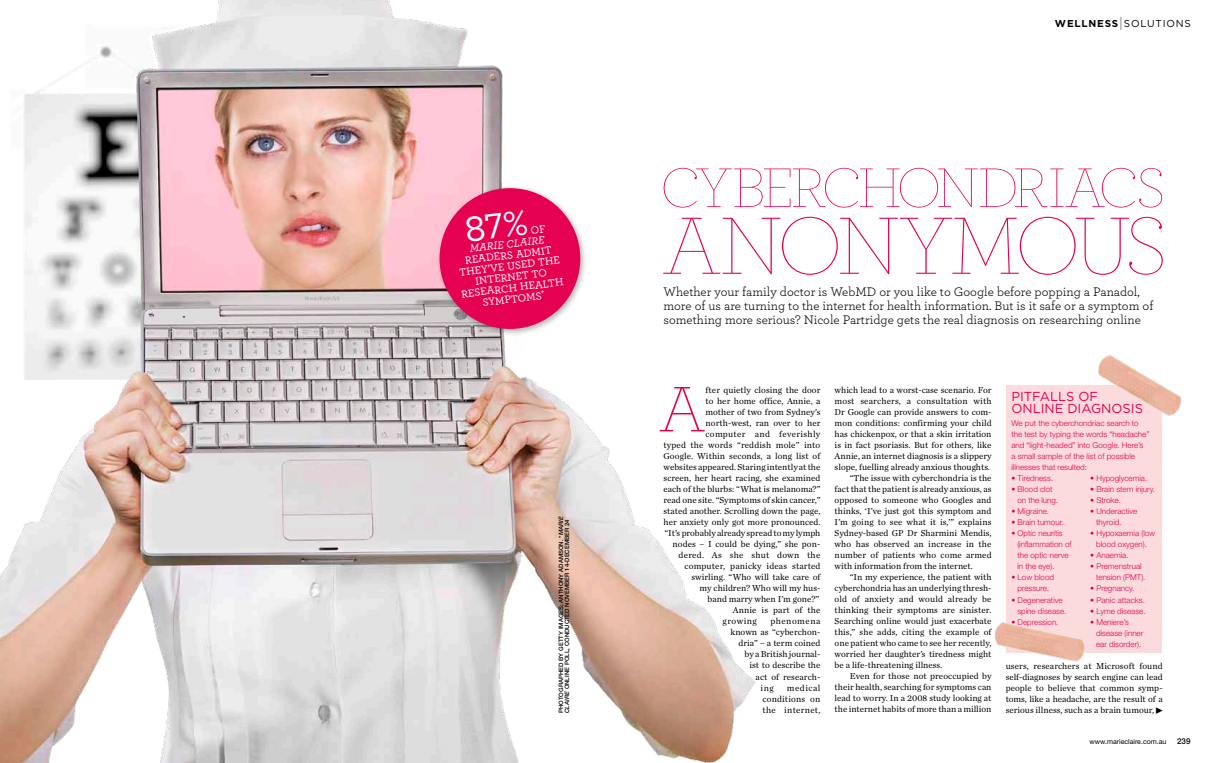
<style>
.page{position:relative;width:1208px;height:763px;background:#fff}
.page>*{position:absolute;margin:0;border:0;box-sizing:border-box;transform-origin:0 0}
.t1{font:100 85.1px "Archer";letter-spacing:-.065em;color:#e50051}
.t2{font:200 67.4px "Archer";color:#e50051}
.t3{font:100 58.2px "Archer";letter-spacing:-.065em;color:#e50051}
.t4{font:13px/14px "Archer";color:#000}
.t5{font:13px/12px "Gotham";color:#e50051}
.t6{font:500 11px/11px "Archer";color:#fff;text-align:center}
.t7{font:italic 500 11px "Archer";color:#fff}
.t8{font:10px "Gotham";letter-spacing:.08em;color:#000}
.t9{font:9px/11px "Chronicle Text G1";color:#000;text-align:justify}
.t10{font:9px "Chronicle Text G1";letter-spacing:.02em;color:#000}
.t11{font:9px "Chronicle Text G1";letter-spacing:.03em;color:#000}
.t12{font:9px "Chronicle Text G1";letter-spacing:.035em;color:#000}
.t13{font:9px "Chronicle Text G1";letter-spacing:.055em;color:#000}
.t14{font:300 8px/11px "Helvetica Neue";color:#e50051}
.t15{font:500 8px "Helvetica Neue";color:#000}
.t16{font:7px "Helvetica Neue";color:#000}
.t17{font:500 6px/6px "Helvetica Neue";color:#000}
.s1{font-style:italic}
.s2{font-weight:700}
.s3{font-weight:200;font-size:14px}
</style>
<div class="page">
<img style="left:0;top:0;width:756px;height:763px">
<div style="left:1006px;top:385px;width:156px;height:267px;background:#fbdbdc"></div>
<img style="left:1098px;top:355px;width:84px;height:61px">
<img style="left:994px;top:622px;width:120px;height:40px">
<div style="left:436px;top:184px;width:151px;height:152px;background:#000;opacity:.3"></div>
<div style="left:439px;top:188px;width:141px;height:141px;background:#e50051;border-radius:50%"></div>
<p class="t7" style="left:469px;top:240px;width:76px;rotate:-7deg">marie Claire</p>
<p class="t6" style="left:456px;top:255px;width:104px;rotate:-7deg">readers admit they’ve used the internet to research health symptoms<sup>*</sup></p>
<p class="t17" style="left:558px;top:713px;width:198px;rotate:-90deg">Photographed by getty images; anthony adamson. *<span class="s1">marie claire</span> online poll, conducted November 14-December 24</p>
<p class="t8" style="left:1055px;top:17px;width:137px"><span class="s2">WELLNESS</span><span class="s3">|</span>SOLUTIONS</p>
<h3 class="t3" style="left:660px;top:153px;width:506px">CYBERCHONDRIACS</h3>
<h1 class="t1" style="left:662px;top:195px;width:506px">ANONYMOUS</h1>
<p class="t4" style="left:663px;top:284px;width:491px">Whether your family doctor is WebMD or you like to Google before popping a Panadol, more of us are turning to the internet for health information. But is it safe or a symptom of something more serious? Nicole Partridge gets the real diagnosis on researching online</p>
<h2 class="t2" style="left:658px;top:367px;width:48px">A</h2>
<p class="t9" style="left:705px;top:384px;width:116px">fter quietly closing the door</p>
<p class="t9" style="left:705px;top:395px;width:116px">to her home office, Annie, a</p>
<p class="t9" style="left:705px;top:406px;width:116px">mother of two from Sydney’s</p>
<p class="t9" style="left:705px;top:417px;width:116px">north-west, ran over to her</p>
<p class="t12" style="left:705px;top:427px;width:116px">computer and feverishly</p>
<p class="t9" style="left:663px;top:439px;width:158px">typed the words “reddish mole” into</p>
<p class="t9" style="left:663px;top:450px;width:158px">Google. Within seconds, a long list of</p>
<p class="t9" style="left:663px;top:461px;width:158px">websites appeared. Staring intently at the</p>
<p class="t9" style="left:663px;top:472px;width:158px">screen, her heart racing, she examined</p>
<p class="t9" style="left:663px;top:483px;width:158px">each of the blurbs: “What is melanoma?”</p>
<p class="t9" style="left:663px;top:494px;width:158px">read one site. “Symptoms of skin cancer,”</p>
<p class="t9" style="left:663px;top:505px;width:158px">stated another. Scrolling down the page,</p>
<p class="t9" style="left:663px;top:516px;width:158px">her anxiety only got more pronounced.</p>
<p class="t9" style="left:664px;top:527px;width:157px">“It’s probably already spread to my lymph</p>
<p class="t9" style="left:672px;top:538px;width:149px">nodes – I could be dying,” she pon-</p>
<p class="t11" style="left:678px;top:548px;width:143px">dered. As she shut down the</p>
<p class="t9" style="left:684px;top:560px;width:137px">computer, panicky ideas started</p>
<p class="t9" style="left:691px;top:571px;width:130px">swirling. “Who will take care of</p>
<p class="t9" style="left:699px;top:582px;width:122px">my children? Who will my hus-</p>
<p class="t9" style="left:707px;top:593px;width:113px">band marry when I’m gone?”</p>
<p class="t9" style="left:732px;top:604px;width:89px">Annie is part of the</p>
<p class="t13" style="left:722px;top:614px;width:36px">growing</p>
<p class="t13" style="left:770px;top:614px;width:52px">phenomena</p>
<p class="t9" style="left:730px;top:626px;width:91px">known as “cyberchon-</p>
<p class="t9" style="left:738px;top:637px;width:83px">dria” – a term coined</p>
<p class="t9" style="left:744px;top:648px;width:77px">by a British journal-</p>
<p class="t9" style="left:749px;top:659px;width:72px">ist to describe the</p>
<p class="t9" style="left:755px;top:670px;width:66px">act of research-</p>
<p class="t9" style="left:760px;top:681px;width:15px">ing</p>
<p class="t9" style="left:762px;top:681px;width:59px;text-indent:24px">medical conditions on the internet,</p>
<p class="t9" style="left:834px;top:384px;width:158px">which lead to a worst-case scenario. For</p>
<p class="t10" style="left:834px;top:394px;width:158px">most searchers, a consultation with</p>
<p class="t9" style="left:834px;top:406px;width:158px">Dr Google can provide answers to com-</p>
<p class="t9" style="left:834px;top:417px;width:158px">mon conditions: confirming your child</p>
<p class="t9" style="left:834px;top:428px;width:158px">has chickenpox, or that a skin irritation</p>
<p class="t9" style="left:834px;top:439px;width:158px">is in fact psoriasis. But for others, like</p>
<p class="t9" style="left:834px;top:450px;width:158px">Annie, an internet diagnosis is a slippery</p>
<p class="t9" style="left:834px;top:461px;width:157px">slope, fuelling already anxious thoughts.</p>
<p class="t9" style="left:850px;top:472px;width:143px">“The issue with cyberchondria is the</p>
<p class="t9" style="left:834px;top:483px;width:158px">fact that the patient is already anxious, as</p>
<p class="t9" style="left:834px;top:494px;width:158px">opposed to someone who Googles and</p>
<p class="t9" style="left:834px;top:505px;width:158px">thinks, ‘I’ve just got this symptom and</p>
<p class="t9" style="left:834px;top:516px;width:158px">I’m going to see what it is,’” explains</p>
<p class="t9" style="left:834px;top:527px;width:158px">Sydney-based GP Dr Sharmini Mendis,</p>
<p class="t9" style="left:834px;top:538px;width:158px">who has observed an increase in the</p>
<p class="t9" style="left:834px;top:549px;width:158px">number of patients who come armed</p>
<p class="t9" style="left:834px;top:560px;width:140px">with information from the internet.</p>
<p class="t9" style="left:850px;top:571px;width:143px">“In my experience, the patient with</p>
<p class="t9" style="left:834px;top:582px;width:158px">cyberchondria has an underlying thresh-</p>
<p class="t9" style="left:834px;top:593px;width:158px">old of anxiety and would already be</p>
<p class="t9" style="left:834px;top:604px;width:158px">thinking their symptoms are sinister.</p>
<p class="t9" style="left:834px;top:615px;width:158px">Searching online would just exacerbate</p>
<p class="t9" style="left:834px;top:626px;width:158px">this,” she adds, citing the example of</p>
<p class="t9" style="left:834px;top:637px;width:158px">one patient who came to see her recently,</p>
<p class="t9" style="left:834px;top:648px;width:158px">worried her daughter’s tiredness might</p>
<p class="t9" style="left:834px;top:659px;width:109px">be a life-threatening illness.</p>
<p class="t9" style="left:850px;top:670px;width:143px">Even for those not preoccupied by</p>
<p class="t9" style="left:834px;top:681px;width:158px">their health, searching for symptoms can</p>
<p class="t9" style="left:834px;top:692px;width:158px">lead to worry. In a 2008 study looking at</p>
<p class="t9" style="left:834px;top:703px;width:158px">the internet habits of more than a million</p>
<h3 class="t5" style="left:1011px;top:390px;width:133px">PITFALLS OF<br>ONLINE DIAGNOSIS</h3>
<p class="t14" style="left:1011px;top:418px;width:139px">We put the cyberchondriac search to the test by typing the words “headache” and “light-headed” into Google. Here’s a small sample of the list of possible illnesses that resulted:</p>
<p class="t14" style="left:1011px;top:473px;width:43px">• Tiredness.</p>
<p class="t14" style="left:1017px;top:484px;width:42px;text-indent:-6px">• Blood clot on the lung.</p>
<p class="t14" style="left:1011px;top:506px;width:39px">• Migraine.</p>
<p class="t14" style="left:1011px;top:517px;width:54px">• Brain tumour.</p>
<p class="t14" style="left:1017px;top:528px;width:56px;text-indent:-6px">• Optic neuritis (inflammation of the optic nerve in the eye).</p>
<p class="t14" style="left:1011px;top:572px;width:44px;text-align:center">• Low blood pressure.</p>
<p class="t14" style="left:1017px;top:594px;width:51px;text-indent:-6px">• Degenerative spine disease.</p>
<p class="t14" style="left:1011px;top:616px;width:49px">• Depression.</p>
<p class="t14" style="left:1090px;top:473px;width:59px">• Hypoglycemia.</p>
<p class="t14" style="left:1090px;top:484px;width:66px">• Brain stem injury.</p>
<p class="t14" style="left:1090px;top:495px;width:32px">• Stroke.</p>
<p class="t14" style="left:1096px;top:506px;width:43px;text-indent:-6px">• Underactive thyroid.</p>
<p class="t14" style="left:1090px;top:528px;width:67px;text-align:center">• Hypoxaemia (low blood oxygen).</p>
<p class="t14" style="left:1090px;top:550px;width:40px">• Anaemia.</p>
<p class="t14" style="left:1096px;top:561px;width:51px;text-indent:-6px">• Premenstrual tension (PMT).</p>
<p class="t14" style="left:1090px;top:583px;width:46px">• Pregnancy.</p>
<p class="t14" style="left:1090px;top:594px;width:56px">• Panic attacks.</p>
<p class="t14" style="left:1090px;top:605px;width:57px">• Lyme disease.</p>
<p class="t14" style="left:1096px;top:616px;width:49px;text-indent:-6px">• Meniere’s disease (inner ear disorder).</p>
<p class="t9" style="left:1005px;top:659px;width:158px">users, researchers at Microsoft found self-diagnoses by search engine can lead people to believe that common symp&shy;toms, like a headache, are the result of a serious illness, such as a brain tumour,</p>
<p class="t16" style="left:1089px;top:737px;width:78px">www.marieclaire.com.au</p>
<p class="t15" style="left:1177px;top:736px;width:15px">239</p>
</div>
